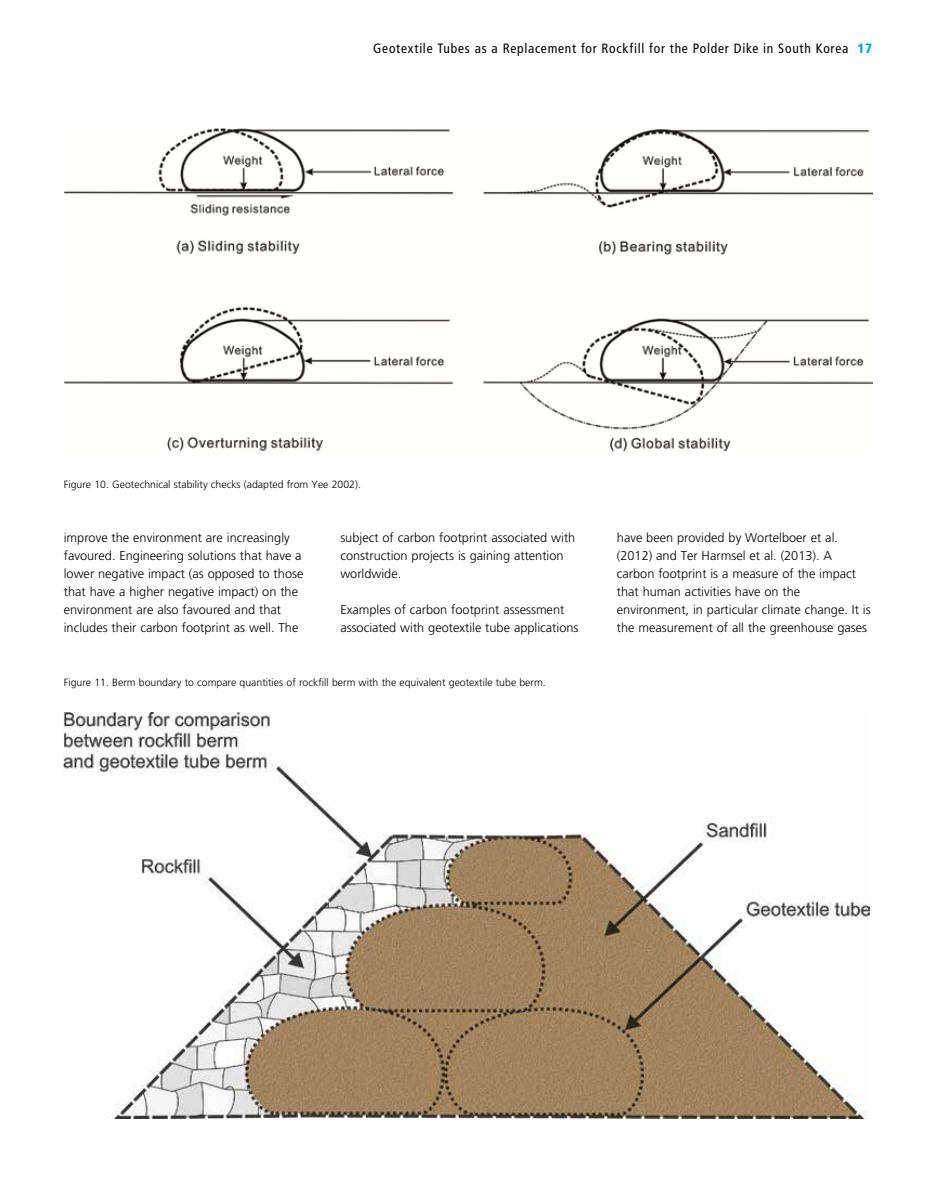
<style>
.page{position:relative;width:936px;height:1191px;background:#fff}
.page>*{position:absolute;margin:0;border:0;box-sizing:border-box;transform-origin:0 0}
.t1{font:condensed 13.5px "Frutiger";letter-spacing:.055em;color:#000}
.t2{font:300 12.75px/18px "Frutiger";color:#000}
.t3{font:300 10.5px "Frutiger";color:#000}
.s1{font-weight:900;color:#00a2e6}
</style>
<div class="page">
<img style="left:64px;top:128px;width:808px;height:323px">
<img style="left:64px;top:712px;width:805px;height:406px">
<p class="t1" style="left:373px;top:40px;width:500px">Geotextile Tubes as a Replacement for Rockfill for the Polder Dike in South Korea <span class="s1">17</span></p>
<p class="t3" style="left:64px;top:478px;width:298px">Figure 10. Geotechnical stability checks (adapted from Yee 2002).</p>
<p class="t2" style="left:64px;top:528px;width:241px">improve the environment are increasingly favoured. Engineering solutions that have a lower negative impact (as opposed to those that have a higher negative impact) on the environment are also favoured and that includes their carbon footprint as well. The</p>
<p class="t2" style="left:340px;top:528px;width:236px">subject of carbon footprint associated with construction projects is gaining attention worldwide.</p>
<p class="t2" style="left:340px;top:600px;width:240px">Examples of carbon footprint assessment associated with geotextile tube applications</p>
<p class="t3" style="left:64px;top:676px;width:483px">Figure 11. Berm boundary to compare quantities of rockfill berm with the equivalent geotextile tube berm.</p>
<p class="t2" style="left:617px;top:528px;width:255px">have been provided by Wortelboer et al. (2012) and Ter Harmsel et al. (2013). A carbon footprint is a measure of the impact that human activities have on the environment, in particular climate change. It is the measurement of all the greenhouse gases</p>
</div>
